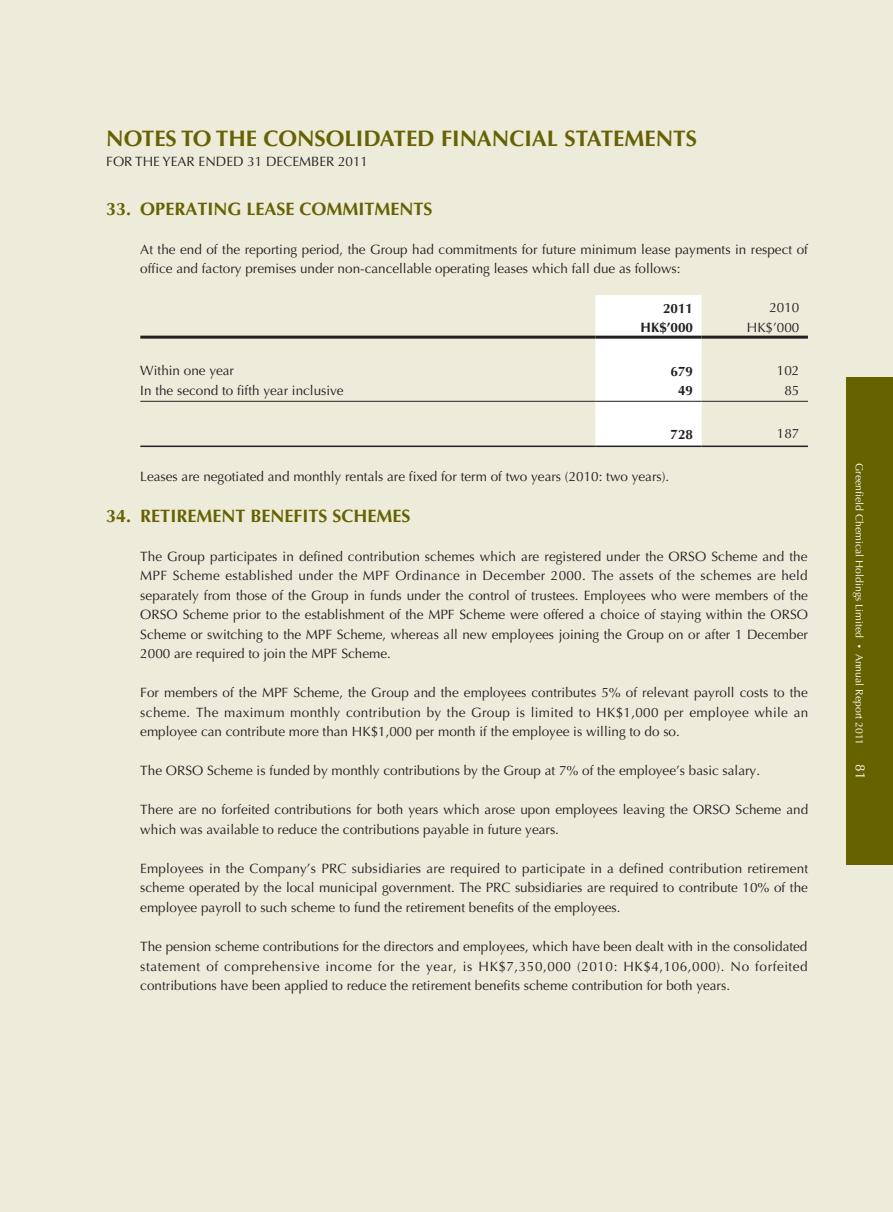
<style>
.page{position:relative;width:893px;height:1212px;background:#edecdb}
.page>*{position:absolute;margin:0;border:0;box-sizing:border-box;transform-origin:0 0}
.t1{font:700 22.5px "Optima LT Std";color:#676200}
.t2{font:700 18px "Optima LT Std";color:#676200}
.t3{font:13.5px/19.5px "Optima LT Std";color:#231f20;text-align:justify}
.t4{font:700 13.5px "Optima";color:#231f20}
.t5{font:13.5px "Optima LT Std";color:#fff}
.t6{font:10.5px "Optima LT Std";color:#fff}
.s1{font-size:7.5px}
</style>
<div class="page">
<div style="left:846px;top:377px;width:47px;height:488px;background:#676200"></div>
<div style="left:595px;top:295px;width:107px;height:150px;background:#fff"></div>
<hr style="left:140px;top:336px;width:455px;height:3px;background:#231f20">
<hr style="left:595px;top:336px;width:107px;height:3px;background:#231f20">
<hr style="left:702px;top:336px;width:106px;height:3px;background:#231f20">
<hr style="left:140px;top:401px;width:455px;height:1px;background:#231f20">
<hr style="left:595px;top:401px;width:107px;height:1px;background:#231f20">
<hr style="left:702px;top:401px;width:106px;height:1px;background:#231f20">
<hr style="left:140px;top:445px;width:455px;height:2px;background:#231f20">
<hr style="left:595px;top:445px;width:107px;height:2px;background:#231f20">
<hr style="left:702px;top:445px;width:106px;height:2px;background:#231f20">
<h1 class="t1" style="left:106px;top:126px;width:592px">NOTES TO THE CONSOLIDATED FINANCIAL STATEMENTS</h1>
<p class="t3" style="left:106px;top:152px;width:263px">FOR THE YEAR ENDED 31 DECEMBER 2011</p>
<h2 class="t2" style="left:106px;top:198px;width:328px">33. OPERATING LEASE COMMITMENTS</h2>
<p class="t3" style="left:140px;top:240px;width:669px">At the end of the reporting period, the Group had commitments for future minimum lease payments in respect of office and factory premises under non-cancellable operating leases which fall due as follows:</p>
<p class="t4" style="left:663px;top:300px;width:32px">2011</p>
<p class="t3" style="left:769px;top:298px;width:32px">2010</p>
<p class="t4" style="left:641px;top:320px;width:54px">HK$’000</p>
<p class="t3" style="left:747px;top:318px;width:54px">HK$’000</p>
<p class="t3" style="left:140px;top:361px;width:95px">Within one year</p>
<p class="t4" style="left:671px;top:363px;width:24px">679</p>
<p class="t3" style="left:777px;top:361px;width:24px">102</p>
<p class="t3" style="left:140px;top:381px;width:205px">In the second to fifth year inclusive</p>
<p class="t4" style="left:678px;top:383px;width:17px">49</p>
<p class="t3" style="left:784px;top:381px;width:17px">85</p>
<p class="t4" style="left:671px;top:426px;width:24px">728</p>
<p class="t3" style="left:777px;top:424px;width:24px">187</p>
<p class="t3" style="left:140px;top:467px;width:530px">Leases are negotiated and monthly rentals are fixed for term of two years (2010: two years).</p>
<h2 class="t2" style="left:106px;top:505px;width:306px">34. RETIREMENT BENEFITS SCHEMES</h2>
<p class="t3" style="left:140px;top:547px;width:669px">The Group participates in defined contribution schemes which are registered under the ORSO Scheme and the MPF Scheme established under the MPF Ordinance in December 2000. The assets of the schemes are held separately from those of the Group in funds under the control of trustees. Employees who were members of the ORSO Scheme prior to the establishment of the MPF Scheme were offered a choice of staying within the ORSO Scheme or switching to the MPF Scheme, whereas all new employees joining the Group on or after 1 December 2000 are required to join the MPF Scheme.</p>
<p class="t3" style="left:140px;top:683px;width:669px">For members of the MPF Scheme, the Group and the employees contributes 5% of relevant payroll costs to the scheme. The maximum monthly contribution by the Group is limited to HK$1,000 per employee while an employee can contribute more than HK$1,000 per month if the employee is willing to do so.</p>
<p class="t3" style="left:140px;top:761px;width:621px">The ORSO Scheme is funded by monthly contributions by the Group at 7% of the employee’s basic salary.</p>
<p class="t3" style="left:140px;top:800px;width:669px">There are no forfeited contributions for both years which arose upon employees leaving the ORSO Scheme and which was available to reduce the contributions payable in future years.</p>
<p class="t3" style="left:140px;top:859px;width:669px">Employees in the Company’s PRC subsidiaries are required to participate in a defined contribution retirement scheme operated by the local municipal government. The PRC subsidiaries are required to contribute 10% of the employee payroll to such scheme to fund the retirement benefits of the employees.</p>
<p class="t3" style="left:140px;top:937px;width:669px">The pension scheme contributions for the directors and employees, which have been dealt with in the consolidated statement of comprehensive income for the year, is HK$7,350,000 (2010: HK$4,106,000). No forfeited contributions have been applied to reduce the retirement benefits scheme contribution for both years.</p>
<p class="t6" style="left:865px;top:463px;width:283px;rotate:90deg">Greenfield Chemical Holdings Limited <span class="s1">•</span> Annual Report 2011</p>
<p class="t5" style="left:868px;top:764px;width:17px;rotate:90deg">81</p>
</div>
